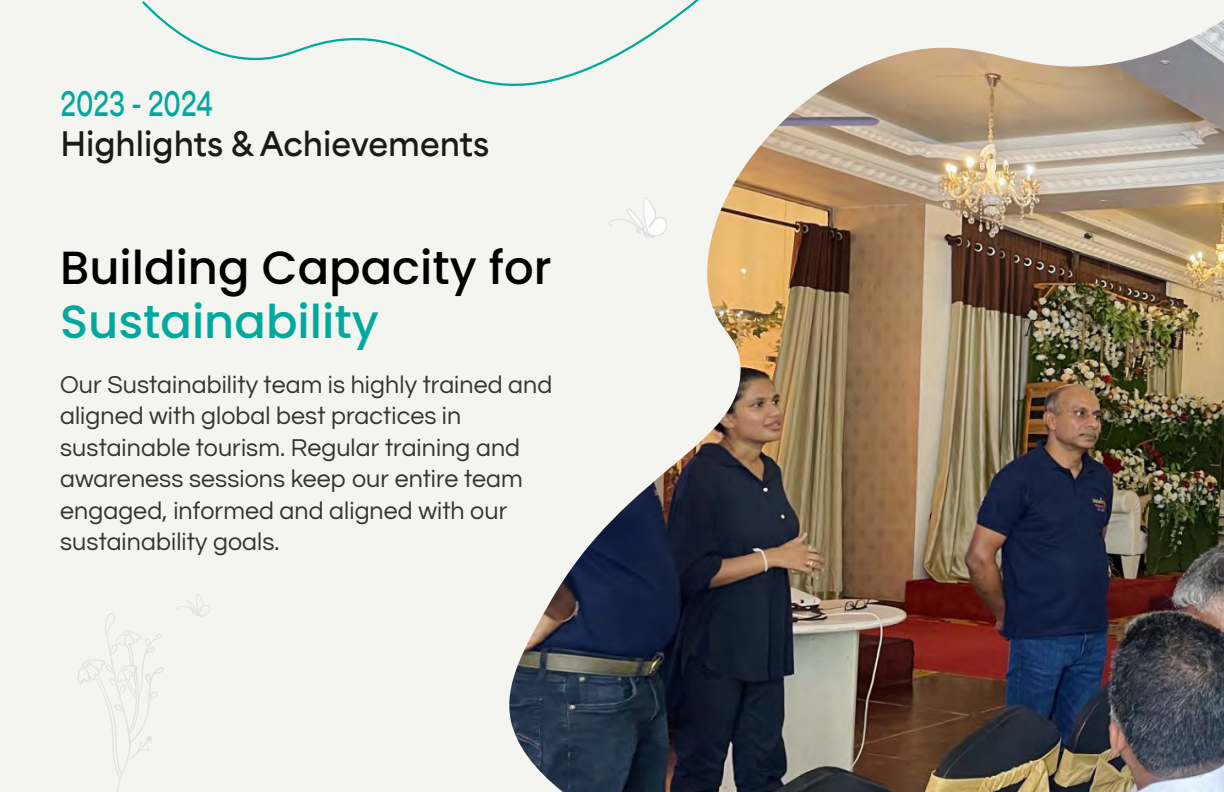
<style>
.page{position:relative;width:1224px;height:792px;background:#f4f4f0}
.page>*{position:absolute;margin:0;border:0;box-sizing:border-box;transform-origin:0 0}
.t1{font:500 46.5px "Poppins";color:#000}
.t2{font:500 46.5px "Poppins";color:#00a99d}
.t3{font:700 31.72px "Area Extended";color:#1a1a1a;scale:.84 1}
.t4{font:700 31.72px "Area Extended";color:#00a99d;scale:.65 1}
.t5{font:24.97px/31.5px "Questrial";letter-spacing:.005em;color:#333}
</style>
<div class="page">
<img style="left:78px;top:594px;width:132px;height:198px">
<img style="left:509px;top:20px;width:715px;height:772px">
<svg style="left:142px;top:0;width:559px;height:94px"></svg>
<svg style="left:604px;top:188px;width:67px;height:51px"></svg>
<p class="t4" style="left:60px;top:75px;width:236px">2023 - 2024</p>
<p class="t3" style="left:60px;top:115px;width:512px">Highlights &amp; Achievements</p>
<h1 class="t1" style="left:60px;top:241px;width:493px">Building Capacity for</h1>
<h1 class="t2" style="left:60px;top:295px;width:320px">Sustainability</h1>
<p class="t5" style="left:60px;top:370px;width:494px">Our Sustainability team is highly trained and aligned with global best practices in sustainable tourism. Regular training and awareness sessions keep our entire team engaged, informed and aligned with our sustainability goals.</p>
</div>
